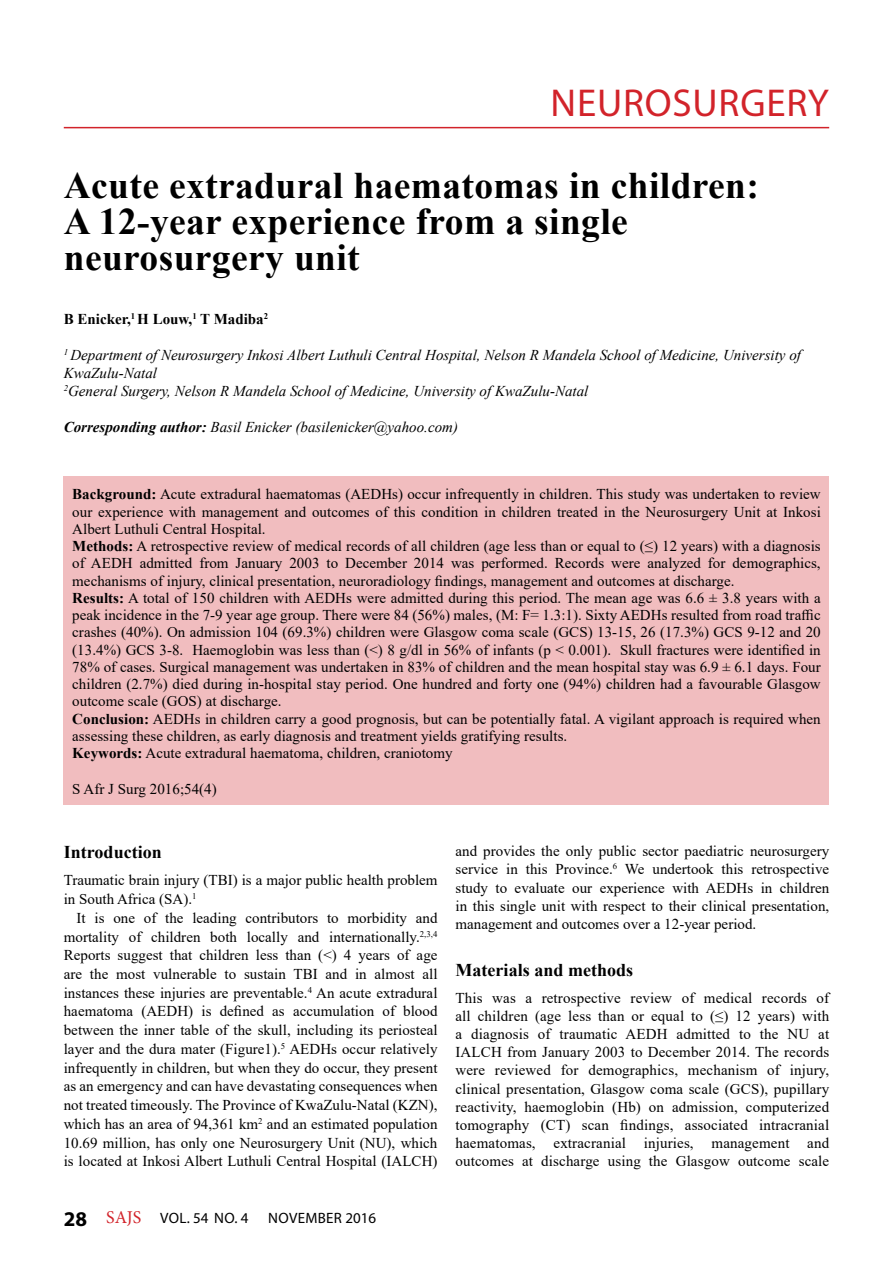
<style>
.page{position:relative;width:893px;height:1263px;background:#fff}
.page>*{position:absolute;margin:0;border:0;box-sizing:border-box;transform-origin:0 0}
.t1{font:39px "Myriad Pro";letter-spacing:.02em;color:#d2232a}
.t2{font:700 37.5px/36px "Times New Roman";letter-spacing:.01em;color:#000}
.t3{font:700 18px "Times New Roman";color:#000}
.t4{font:15px/17.2px "Times New Roman";color:#000;text-align:justify}
.t5{font:italic 15px/18px "Times New Roman";color:#000}
.t6{font:15px "Myriad Pro";letter-spacing:.02em;color:#000}
.t7{font:700 15px "Times New Roman";color:#000}
.s1{font-weight:700}
.s2{font-weight:700;font-size:21px}
.s3{font-family:"Minion Pro";font-size:18px;color:#d2232a}
</style>
<div class="page">
<hr style="left:64px;top:127px;width:765px;height:1px;background:#d2232a">
<div style="left:64px;top:476px;width:765px;height:329px;background:#f1bdbf"></div>
<h1 class="t1" style="left:551px;top:78px;width:280px">NEUROSURGERY</h1>
<h2 class="t2" style="left:64px;top:166px;width:697px">Acute extradural haematomas in children:<br>A 12-year experience from a single neurosurgery unit</h2>
<p class="t7" style="left:64px;top:308px;width:206px">B Enicker,<sup>1</sup> H Louw,<sup>1</sup> T Madiba<sup>2</sup></p>
<p class="t5" style="left:64px;top:345px;width:739px"><sup>1</sup> Department of Neurosurgery Inkosi Albert Luthuli Central Hospital, Nelson R Mandela School of Medicine, University of<br>KwaZulu-Natal<br><sup>2</sup>General Surgery, Nelson R Mandela School of Medicine, University of KwaZulu-Natal</p>
<p class="t5" style="left:64px;top:417px;width:396px"><span class="s1">Corresponding author:</span> Basil Enicker (basilenicker@yahoo.com)</p>
<p class="t4" style="left:72px;top:485px;width:750px;text-align:left"><span class="s1">Background:</span> Acute extradural haematomas (AEDHs) occur infrequently in children. This study was undertaken to review our experience with management and outcomes of this condition in children treated in the Neurosurgery Unit at Inkosi Albert Luthuli Central Hospital.<br><span class="s1">Methods:</span> A retrospective review of medical records of all children (age less than or equal to (≤) 12 years) with a diagnosis of AEDH admitted from January 2003 to December 2014 was performed. Records were analyzed for demographics, mechanisms of injury, clinical presentation, neuroradiology findings, management and outcomes at discharge.<br><span class="s1">Results:</span> A total of 150 children with AEDHs were admitted during this period. The mean age was 6.6 ± 3.8 years with a peak incidence in the 7-9 year age group. There were 84 (56%) males, (M: F= 1.3:1). Sixty AEDHs resulted from road traffic crashes (40%). On admission 104 (69.3%) children were Glasgow coma scale (GCS) 13-15, 26 (17.3%) GCS 9-12 and 20 (13.4%) GCS 3-8. Haemoglobin was less than (&lt;) 8 g/dl in 56% of infants (p &lt; 0.001). Skull fractures were identified in 78% of cases. Surgical management was undertaken in 83% of children and the mean hospital stay was 6.9 ± 6.1 days. Four children (2.7%) died during in-hospital stay period. One hundred and forty one (94%) children had a favourable Glasgow outcome scale (GOS) at discharge.<br><span class="s1">Conclusion:</span> AEDHs in children carry a good prognosis, but can be potentially fatal. A vigilant approach is required when assessing these children, as early diagnosis and treatment yields gratifying results.<br><span class="s1">Keywords:</span> Acute extradural haematoma, children, craniotomy</p>
<p class="t4" style="left:72px;top:780px;width:146px">S Afr J Surg 2016;54(4)</p>
<p class="t3" style="left:64px;top:839px;width:100px">Introduction</p>
<p class="t4" style="left:64px;top:870px;width:375px;line-height:18.8px">Traumatic brain injury (TBI) is a major public health problem in South Africa (SA).<sup>1</sup></p>
<p class="t4" style="left:64px;top:908px;width:375px;line-height:18.8px;text-indent:13px">It is one of the leading contributors to morbidity and mortality of children both locally and internationally.<sup>2,3,4<br></sup>Reports suggest that children less than (&lt;) 4 years of age are the most vulnerable to sustain TBI and in almost all instances these injuries are preventable.<sup>4</sup> An acute extradural haematoma (AEDH) is defined as accumulation of blood between the inner table of the skull, including its periosteal layer and the dura mater (Figure1).<sup>5</sup> AEDHs occur relatively infrequently in children, but when they do occur, they present as an emergency and can have devastating consequences when not treated timeously. The Province of KwaZulu-Natal (KZN), which has an area of 94,361 km<sup>2</sup> and an estimated population 10.69 million, has only one Neurosurgery Unit (NU), which is located at Inkosi Albert Luthuli Central Hospital (IALCH)</p>
<p class="t6" style="left:64px;top:1209px;width:186px"><span class="s2">28</span> <span class="s3">SAJS</span> VOL. 54 NO. 4</p>
<p class="t6" style="left:268px;top:1209px;width:109px">NOVEMBER 2016</p>
<p class="t4" style="left:455px;top:842px;width:375px;line-height:18.1px">and provides the only public sector paediatric neurosurgery service in this Province.<sup>6</sup> We undertook this retrospective study to evaluate our experience with AEDHs in children in this single unit with respect to their clinical presentation, management and outcomes over a 12-year period.</p>
<p class="t3" style="left:455px;top:957px;width:179px">Materials and methods</p>
<p class="t4" style="left:455px;top:988px;width:375px;line-height:18.1px">This was a retrospective review of medical records of all children (age less than or equal to (≤) 12 years) with a diagnosis of traumatic AEDH admitted to the NU at IALCH from January 2003 to December 2014. The records were reviewed for demographics, mechanism of injury, clinical presentation, Glasgow coma scale (GCS), pupillary reactivity, haemoglobin (Hb) on admission, computerized tomography (CT) scan findings, associated intracranial haematomas, extracranial injuries, management and outcomes at discharge using the Glasgow outcome scale</p>
</div>
